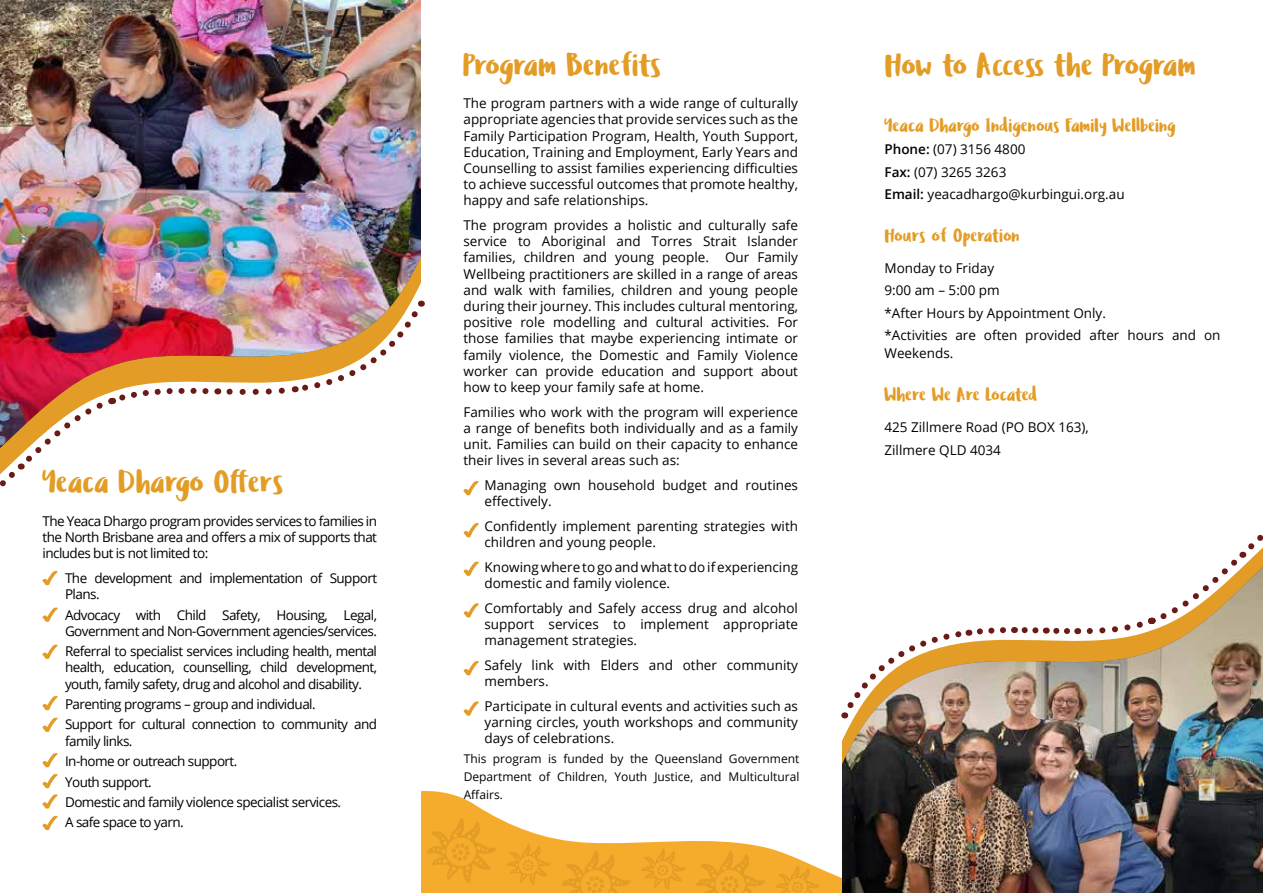
<style>
.page{position:relative;width:1263px;height:893px;background:#fff}
.page>*{position:absolute;margin:0;border:0;box-sizing:border-box;transform-origin:0 0}
.t1{font:33px "Ludicrous";letter-spacing:-.02em;color:#e39d26}
.t2{font:33px "Ludicrous";color:#e39d26}
.t3{font:19.5px "Ludicrous";color:#e39d26}
.t4{font:13.5px/16.2px "Open Sans";color:#020203}
.t5{font:13.5px/16.2px "Open Sans";letter-spacing:-.04em;color:#000}
.t6{font:12px/18px "Open Sans";color:#020203;text-align:justify}
.s1{font-weight:600}
</style>
<div class="page">
<img style="left:0;top:0;width:421px;height:448px">
<img style="left:842px;top:567px;width:421px;height:326px">
<svg style="left:421px;top:791px;width:421px;height:102px"></svg>
<svg style="left:43px;top:571px;width:15px;height:14px"></svg>
<svg style="left:43px;top:645px;width:15px;height:14px"></svg>
<svg style="left:43px;top:816px;width:15px;height:14px"></svg>
<svg style="left:43px;top:696px;width:15px;height:14px"></svg>
<svg style="left:43px;top:718px;width:15px;height:14px"></svg>
<svg style="left:43px;top:753px;width:15px;height:14px"></svg>
<svg style="left:43px;top:794px;width:15px;height:15px"></svg>
<svg style="left:43px;top:774px;width:15px;height:14px"></svg>
<svg style="left:43px;top:607px;width:15px;height:15px"></svg>
<svg style="left:463px;top:481px;width:15px;height:14px"></svg>
<svg style="left:464px;top:523px;width:15px;height:14px"></svg>
<svg style="left:464px;top:562px;width:15px;height:14px"></svg>
<svg style="left:464px;top:603px;width:15px;height:15px"></svg>
<svg style="left:464px;top:661px;width:15px;height:14px"></svg>
<svg style="left:464px;top:701px;width:15px;height:15px"></svg>
<h1 class="t2" style="left:43px;top:459px;width:243px">Yeaca Dhargo Offers</h1>
<p class="t5" style="left:43px;top:512px;width:336px;text-align:justify">The Yeaca Dhargo program provides services to families in the North Brisbane area and offers a mix of supports that includes but is not limited to:</p>
<p class="t5" style="left:65px;top:569px;width:314px">The development and implementation of Support<br>Plans.</p>
<p class="t5" style="left:65px;top:606px;width:314px">Advocacy with Child Safety, Housing, Legal,<br>Government and Non-Government agencies/services.</p>
<p class="t5" style="left:65px;top:643px;width:314px;text-align:justify">Referral to specialist services including health, mental health, education, counselling, child development, youth, family safety, drug and alcohol and disability.</p>
<p class="t5" style="left:65px;top:694px;width:314px;line-height:20.4px">Parenting programs – group and individual.<br>Support for cultural connection to community and</p>
<p class="t5" style="left:65px;top:730px;width:278px;line-height:20.4px">family links.<br>In-home or outreach support.<br>Youth support.<br>Domestic and family violence specialist services.<br>A safe space to yarn.</p>
<h1 class="t1" style="left:463px;top:41px;width:200px">Program Benefits</h1>
<p class="t4" style="left:463px;top:95px;width:336px;text-align:justify">The program partners with a wide range of culturally appropriate agencies that provide services such as the Family Participation Program, Health, Youth Support, Education, Training and Employment, Early Years and Counselling to assist families experiencing difficulties to achieve successful outcomes that promote healthy, happy and safe relationships.</p>
<p class="t4" style="left:463px;top:217px;width:336px;text-align:justify">The program provides a holistic and culturally safe service to Aboriginal and Torres Strait Islander families, children and young people. Our Family Wellbeing practitioners are skilled in a range of areas and walk with families, children and young people during their journey. This includes cultural mentoring, positive role modelling and cultural activities. For those families that maybe experiencing intimate or family violence, the Domestic and Family Violence worker can provide education and support about how to keep your family safe at home.</p>
<p class="t4" style="left:463px;top:403px;width:336px;text-align:justify">Families who work with the program will experience a range of benefits both individually and as a family unit. Families can build on their capacity to enhance their lives in several areas such as:</p>
<p class="t4" style="left:484px;top:477px;width:315px">Managing own household budget and routines effectively.</p>
<p class="t4" style="left:484px;top:518px;width:315px">Confidently implement parenting strategies with children and young people.</p>
<p class="t4" style="left:484px;top:558px;width:315px">Knowing where to go and what to do if experiencing domestic and family violence.</p>
<p class="t4" style="left:484px;top:599px;width:315px;text-align:justify">Comfortably and Safely access drug and alcohol support services to implement appropriate management strategies.</p>
<p class="t4" style="left:484px;top:656px;width:315px">Safely link with Elders and other community members.</p>
<p class="t4" style="left:484px;top:697px;width:315px;text-align:justify">Participate in cultural events and activities such as yarning circles, youth workshops and community days of celebrations.</p>
<p class="t6" style="left:464px;top:749px;width:337px">This program is funded by the Queensland Government Department of Children, Youth Justice, and Multicultural Affairs.</p>
<h1 class="t1" style="left:884px;top:41px;width:313px">How to Access the Program</h1>
<h2 class="t3" style="left:884px;top:112px;width:293px">Yeaca Dhargo Indigenous Family Wellbeing</h2>
<p class="t4" style="left:884px;top:138px;width:242px;line-height:22.2px"><span class="s1">Phone:</span> (07) 3156 4800<br><span class="s1">Fax:</span> (07) 3265 3263<br><span class="s1">Email:</span> yeacadhargo@kurbingui.org.au</p>
<h2 class="t3" style="left:884px;top:222px;width:137px">Hours of Operation</h2>
<p class="t4" style="left:884px;top:257px;width:337px;line-height:22.2px">Monday to Friday<br>9:00 am – 5:00 pm<br>*After Hours by Appointment Only.<br>*Activities are often provided after hours and on</p>
<p class="t4" style="left:884px;top:345px;width:70px">Weekends.</p>
<h2 class="t3" style="left:884px;top:381px;width:155px">Where We Are Located</h2>
<p class="t4" style="left:884px;top:416px;width:206px;line-height:22.2px">425 Zillmere Road (PO BOX 163),<br>Zillmere QLD 4034</p>
</div>
